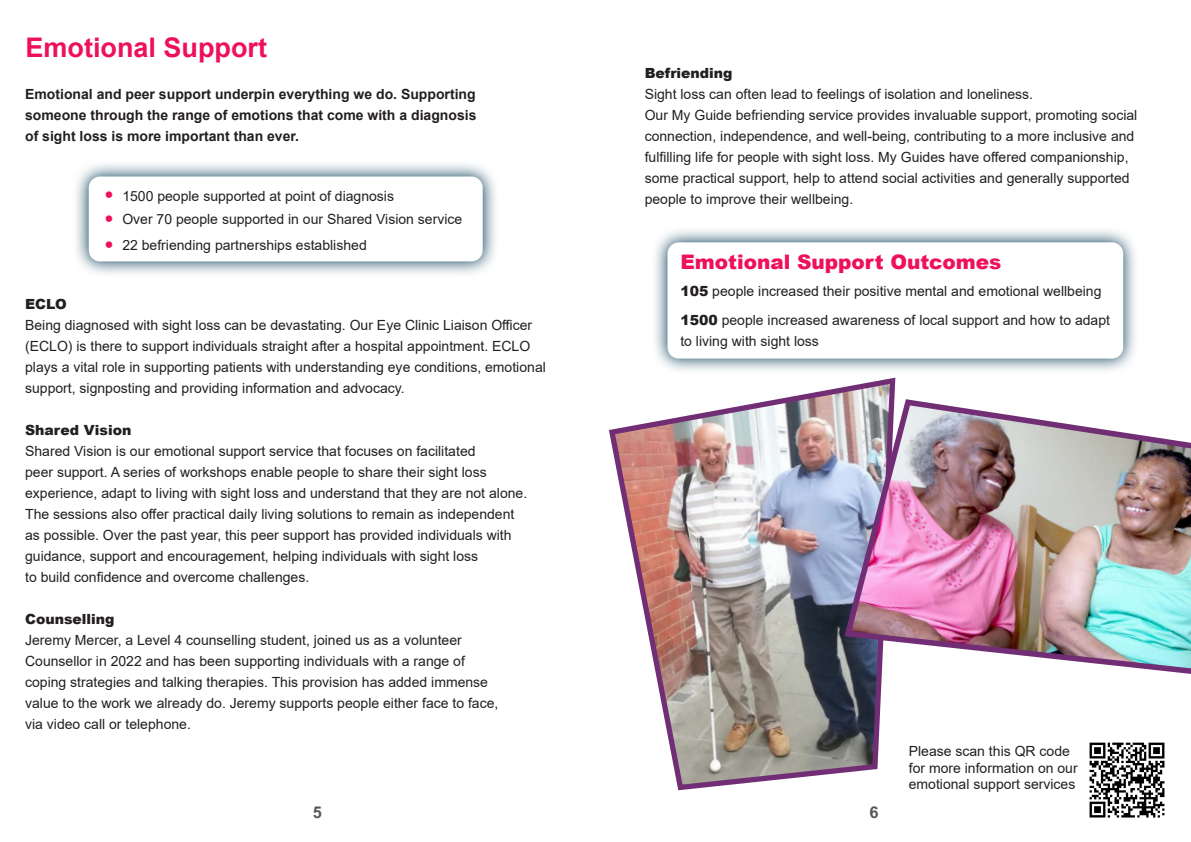
<style>
.page{position:relative;width:1191px;height:842px;background:#fff}
.page>*{position:absolute;margin:0;border:0;box-sizing:border-box;transform-origin:0 0}
.t1{font:700 27px "Arial";color:#ee1059}
.Nic_s_Basic_Paragrapgh_Style{font:900 20px "Arial";color:#ee1059}
.t2{font:700 16.3px "Arial MT Std";color:#545557}
.Nic_s_Basic_Paragrapgh_Style-2{font:14px/21px "Arial";color:#231f20}
.Nic_s_Basic_Paragrapgh_Style-3{font:700 14px/21px "Arial";color:#231f20;text-align:justify}
.Bulleted_list{font:14px "Arial";color:#231f20}
.Nic_s_Basic_Paragrapgh_Style-4{font:900 14px "Arial";color:#231f20}
.s1{font-size:26px;color:#ee1059}
.s2{font-weight:900}
</style>
<div class="page">
<img style="left:609px;top:377px;width:287px;height:414px">
<svg style="left:655px;top:230px;width:480px;height:141px;background:#c8d4d9"></svg>
<div style="left:667px;top:242px;width:456px;height:117px;background:#fff;border-radius:11px"></div>
<img style="left:841px;top:396px;width:350px;height:285px">
<svg style="left:76px;top:164px;width:420px;height:110px;background:#c8d3d9"></svg>
<div style="left:89px;top:176px;width:394px;height:85px;background:#fff;border-radius:11px"></div>
<img style="left:1089px;top:742px;width:76px;height:76px">
<p class="t1" style="left:26px;top:31px;width:243px">Emotional Support</p>
<p class="Nic_s_Basic_Paragrapgh_Style-3" style="left:25px;top:84px;width:453px">Emotional and peer support underpin everything we do. Supporting someone through the range of emotions that come with a diagnosis of sight loss is more important than ever.</p>
<p class="Bulleted_list" style="left:104px;top:186px;width:291px"><span class="s1">•</span> 1500 people supported at point of diagnosis</p>
<p class="Bulleted_list" style="left:104px;top:209px;width:359px"><span class="s1">•</span> Over 70 people supported in our Shared Vision service</p>
<p class="Bulleted_list" style="left:104px;top:235px;width:264px"><span class="s1">•</span> 22 befriending partnerships established</p>
<p class="Nic_s_Basic_Paragrapgh_Style-4" style="left:25px;top:294px;width:43px">ECLO</p>
<p class="Nic_s_Basic_Paragrapgh_Style-2" style="left:25px;top:314px;width:522px">Being diagnosed with sight loss can be devastating. Our Eye Clinic Liaison Officer (ECLO) is there to support individuals straight after a hospital appointment. ECLO plays a vital role in supporting patients with understanding eye conditions, emotional support, signposting and providing information and advocacy.</p>
<p class="Nic_s_Basic_Paragrapgh_Style-4" style="left:25px;top:420px;width:108px">Shared Vision</p>
<p class="Nic_s_Basic_Paragrapgh_Style-2" style="left:25px;top:440px;width:503px">Shared Vision is our emotional support service that focuses on facilitated<br>peer support. A series of workshops enable people to share their sight loss experience, adapt to living with sight loss and understand that they are not alone.<br>The sessions also offer practical daily living solutions to remain as independent as possible. Over the past year, this peer support has provided individuals with guidance, support and encouragement, helping individuals with sight loss<br>to build confidence and overcome challenges.</p>
<p class="Nic_s_Basic_Paragrapgh_Style-4" style="left:25px;top:609px;width:91px">Counselling</p>
<p class="Nic_s_Basic_Paragrapgh_Style-2" style="left:25px;top:629px;width:475px">Jeremy Mercer, a Level 4 counselling student, joined us as a volunteer Counsellor in 2022 and has been supporting individuals with a range of coping strategies and talking therapies. This provision has added immense value to the work we already do. Jeremy supports people either face to face, via video call or telephone.</p>
<p class="Nic_s_Basic_Paragrapgh_Style-2" style="left:644px;top:62px;width:494px"><span class="s2">Befriending<br></span>Sight loss can often lead to feelings of isolation and loneliness.<br>Our My Guide befriending service provides invaluable support, promoting social</p>
<p class="Nic_s_Basic_Paragrapgh_Style-2" style="left:644px;top:125px;width:491px">connection, independence, and well-being, contributing to a more inclusive and fulfilling life for people with sight loss. My Guides have offered companionship,</p>
<p class="Nic_s_Basic_Paragrapgh_Style-2" style="left:644px;top:167px;width:486px">some practical support, help to attend social activities and generally supported people to improve their wellbeing.</p>
<p class="Nic_s_Basic_Paragrapgh_Style" style="left:680px;top:247px;width:323px">Emotional Support Outcomes</p>
<p class="Nic_s_Basic_Paragrapgh_Style-2" style="left:680px;top:280px;width:422px"><span class="s2">105</span> people increased their positive mental and emotional wellbeing</p>
<p class="Nic_s_Basic_Paragrapgh_Style-2" style="left:680px;top:309px;width:431px"><span class="s2">1500</span> people increased awareness of local support and how to adapt to living with sight loss</p>
<p class="Nic_s_Basic_Paragrapgh_Style-2" style="left:908px;top:742px;width:170px;line-height:16.8px">Please scan this QR code for more information on our emotional support services</p>
<p class="t2" style="left:313px;top:803px;width:11px">5</p>
<p class="t2" style="left:869px;top:803px;width:11px">6</p>
</div>
